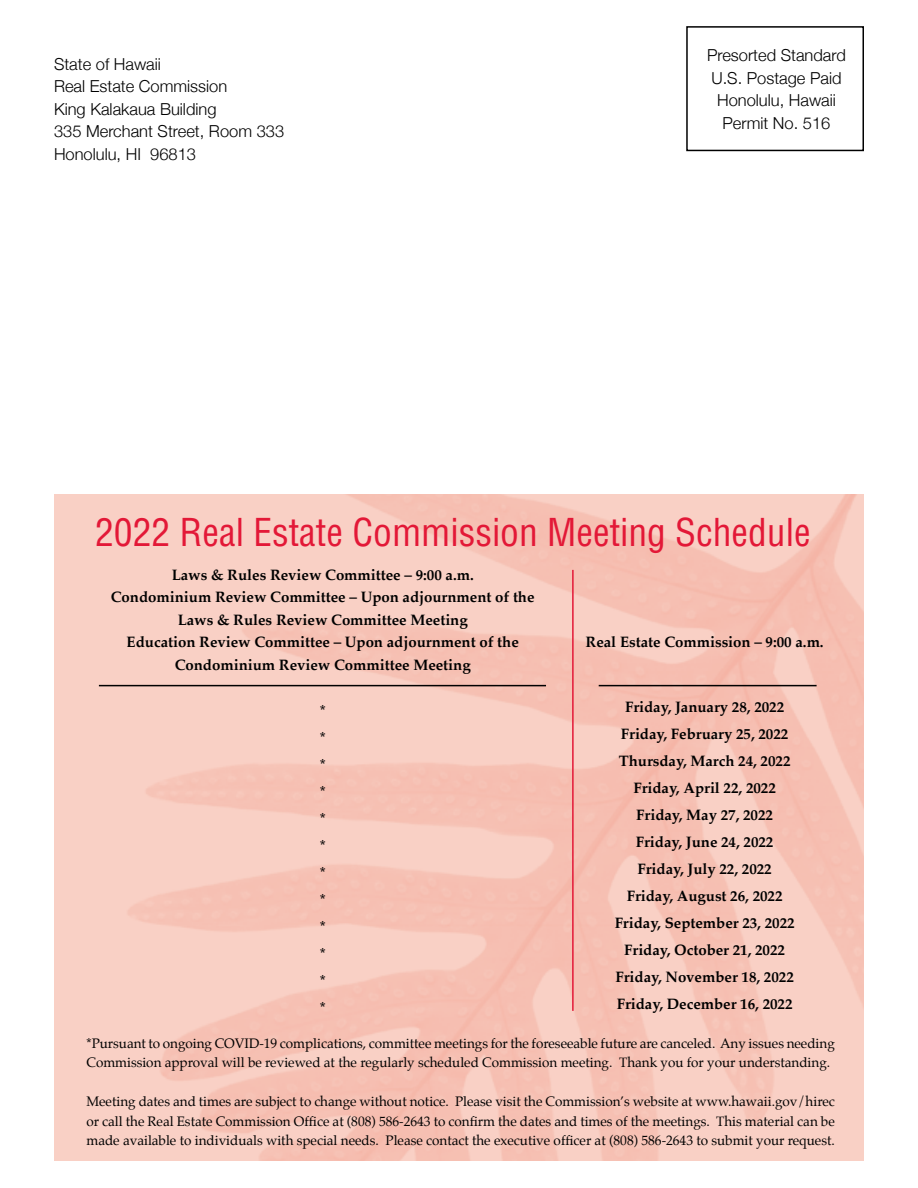
<style>
.page{position:relative;width:918px;height:1188px;background:#fff}
.page>*{position:absolute;margin:0;border:0;box-sizing:border-box;transform-origin:0 0}
.t1{font:condensed 37.5px "Helvetica";color:#e31837}
.t2{font:300 16.5px/22.5px "Helvetica Neue";color:#000}
.t3{font:700 15px/27px "Palatino";color:#000;text-align:center}
.t4{font:13.5px/19.5px "Palatino";color:#000}
</style>
<div class="page">
<div style="left:686px;top:26px;width:178px;height:125px;border:2px solid #000"></div>
<div style="left:54px;top:495px;width:810px;height:666px;background:linear-gradient(to right,#f8cec2,#f7c4b7)"></div>
<hr style="left:572px;top:570px;width:2px;height:441px;background:#e31837">
<hr style="left:99px;top:685px;width:447px;height:1px;background:#000">
<hr style="left:599px;top:685px;width:218px;height:1px;background:#000">
<p class="t2" style="left:54px;top:52px;width:232px">State of Hawaii<br>Real Estate Commission<br>King Kalakaua Building<br>335 Merchant Street, Room 333<br>Honolulu, HI 96813</p>
<p class="t2" style="left:707px;top:44px;width:140px;text-align:center">Presorted Standard<br>U.S. Postage Paid<br>Honolulu, Hawaii<br>Permit No. 516</p>
<h1 class="t1" style="left:95px;top:509px;width:717px">2022 Real Estate Commission Meeting Schedule</h1>
<p class="t3" style="left:111px;top:565px;width:425px;line-height:22.5px">Laws &amp; Rules Review Committee – 9:00 a.m.<br>Condominium Review Committee – Upon adjournment of the Laws &amp; Rules Review Committee Meeting<br>Education Review Committee – Upon adjournment of the Condominium Review Committee Meeting</p>
<p class="t3" style="left:319px;top:699px;width:8px;text-align:justify">* * * * * * * * * * * *</p>
<p class="t3" style="left:586px;top:630px;width:240px">Real Estate Commission – 9:00 a.m.</p>
<p class="t3" style="left:615px;top:695px;width:181px">Friday, January 28, 2022<br>Friday, February 25, 2022<br>Thursday, March 24, 2022<br>Friday, April 22, 2022<br>Friday, May 27, 2022<br>Friday, June 24, 2022<br>Friday, July 22, 2022<br>Friday, August 26, 2022<br>Friday, September 23, 2022<br>Friday, October 21, 2022<br>Friday, November 18, 2022<br>Friday, December 16, 2022</p>
<p class="t4" style="left:86px;top:1035px;width:750px">*Pursuant to ongoing COVID-19 complications, committee meetings for the foreseeable future are canceled. Any issues needing<br>Commission approval will be reviewed at the regularly scheduled Commission meeting. Thank you for your understanding.</p>
<p class="t4" style="left:86px;top:1093px;width:750px;text-align:justify">Meeting dates and times are subject to change without notice. Please visit the Commission’s website at www.hawaii.gov/hirec or call the Real Estate Commission Office at (808) 586-2643 to confirm the dates and times of the meetings. This material can be made available to individuals with special needs. Please contact the executive officer at (808) 586-2643 to submit your request.</p>
</div>
